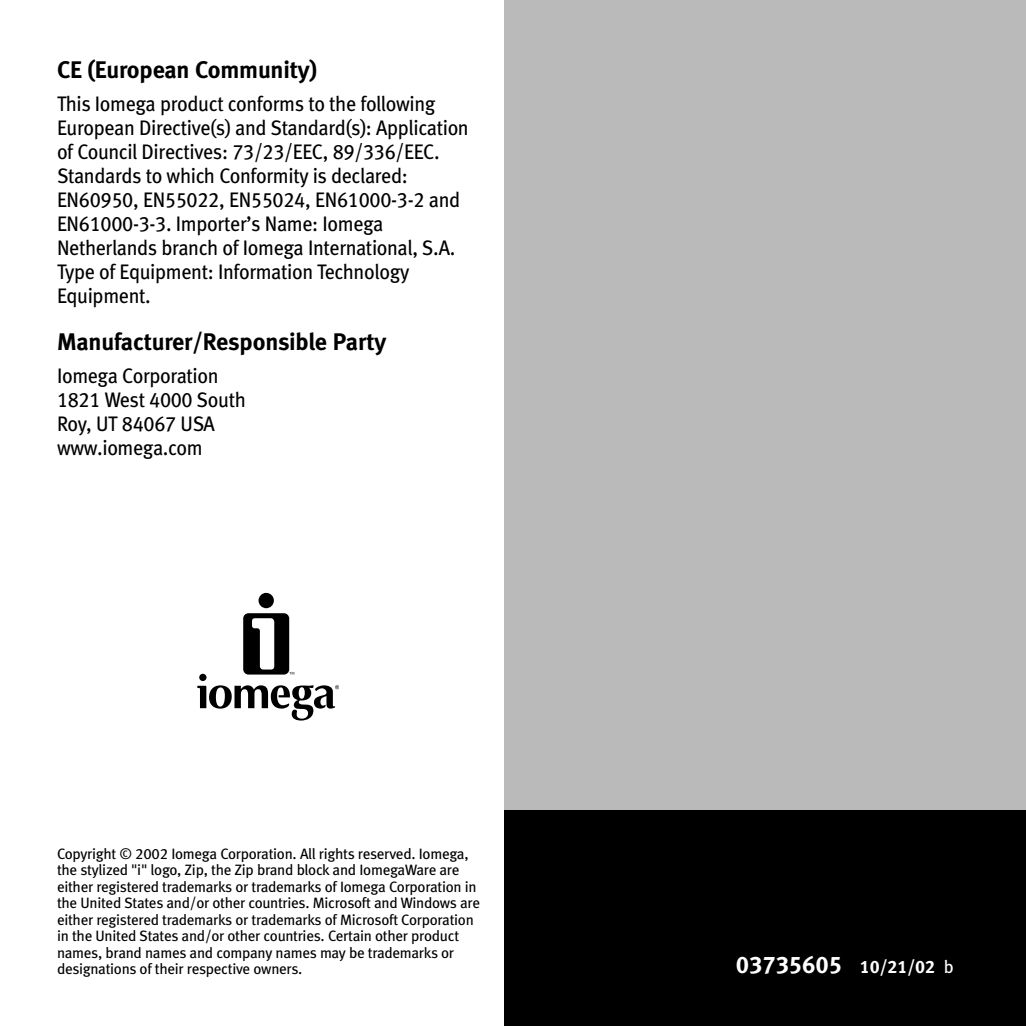
<style>
.page{position:relative;width:1026px;height:1026px;background:#fff}
.page>*{position:absolute;margin:0;border:0;box-sizing:border-box;transform-origin:0 0}
.t1{font:24px "Meta Bold LF";letter-spacing:-.005em;color:#000}
.t2{font:24px "Meta Bold LF Caps";letter-spacing:-.005em;color:#fff}
.t3{font:21px/24px "Meta Book LF";letter-spacing:-.015em;color:#000;scale:.95 1}
.t4{font:15px/16.5px "Meta Book LF";letter-spacing:-.02em;color:#000}
.s1{font-size:18px}
.s2{font-family:"Meta Book LF";font-size:18px}
</style>
<div class="page">
<div style="left:504px;top:0;width:522px;height:826px;background:#bababa"></div>
<div style="left:504px;top:811px;width:522px;height:215px;background:#000"></div>
<div style="left:199px;top:674px;width:8px;height:7px;background:#000;border-radius:50%"></div>
<div style="left:259px;top:593px;width:15px;height:15px;background:#000;border-radius:50%"></div>
<svg style="left:243px;top:613px;width:51px;height:62px"></svg>
<svg style="left:198px;top:685px;width:141px;height:36px"></svg>
<h1 class="t1" style="left:57px;top:60px;width:262px">CE (European Community)</h1>
<p class="t3" style="left:57px;top:93px;width:435px">This Iomega product conforms to the following European Directive(s) and Standard(s): Application of Council Directives: 73/23/EEC, 89/336/EEC.<br>Standards to which Conformity is declared:<br>EN60950, EN55022, EN55024, EN61000-3-2 and EN61000-3-3. Importer’s Name: Iomega Netherlands branch of Iomega International, S.A.<br>Type of Equipment: Information Technology Equipment.</p>
<h1 class="t1" style="left:57px;top:333px;width:331px">Manufacturer/Responsible Party</h1>
<h2 class="t3" style="left:57px;top:366px;width:200px">Iomega Corporation<br>1821 West 4000 South<br>Roy, UT 84067 USA www.iomega.com</h2>
<p class="t4" style="left:57px;top:846px;width:425px">Copyright © 2002 Iomega Corporation. All rights reserved. Iomega, the stylized "i" logo, Zip, the Zip brand block and IomegaWare are either registered trademarks or trademarks of Iomega Corporation in the United States and/or other countries. Microsoft and Windows are either registered trademarks or trademarks of Microsoft Corporation in the United States and/or other countries. Certain other product names, brand names and company names may be trademarks or designations of their respective owners.</p>
<h1 class="t2" style="left:736px;top:951px;width:220px">03735605 <span class="s1">10/21/02</span> <span class="s2">b</span></h1>
</div>
